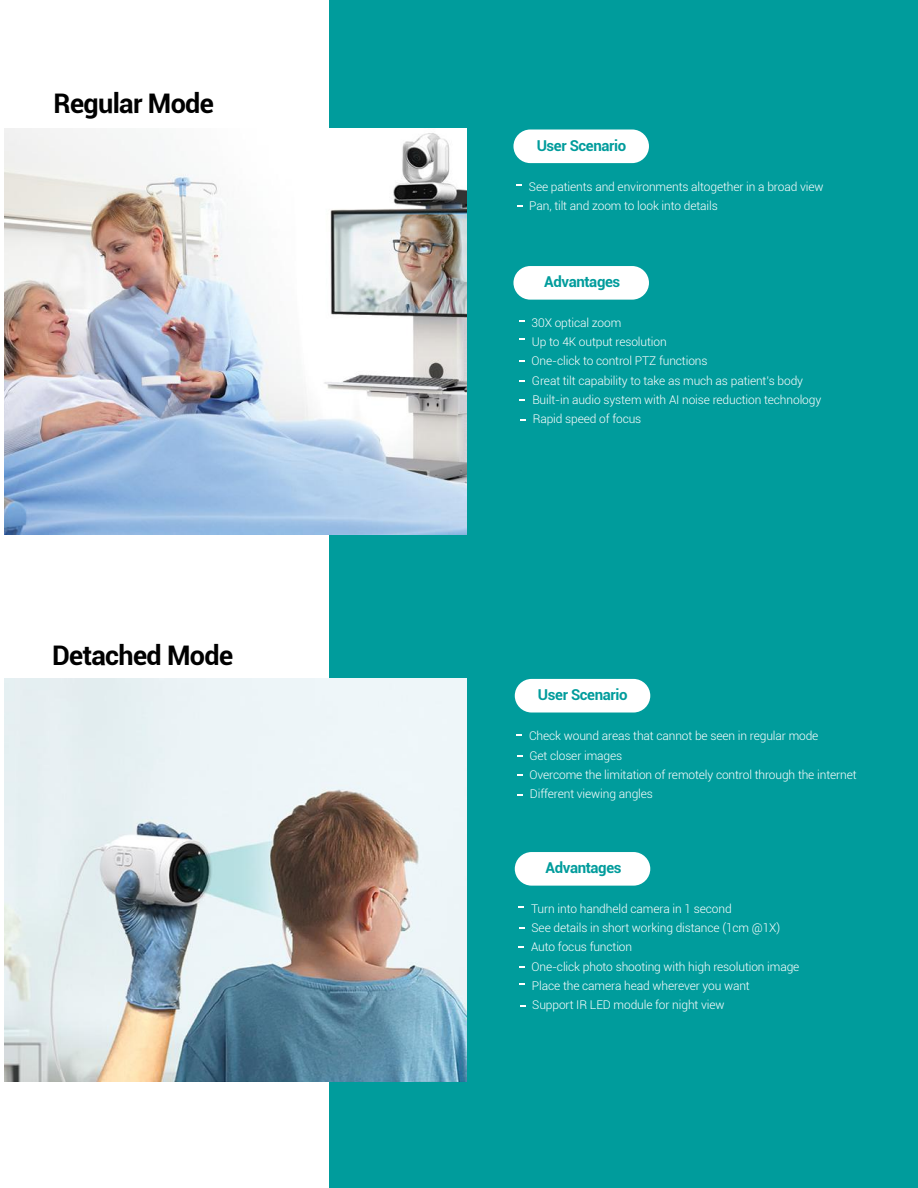
<style>
.page{position:relative;width:918px;height:1188px;background:#fff}
.page>*{position:absolute;margin:0;border:0;box-sizing:border-box;transform-origin:0 0}
.t1{font:700 27px "Roboto";letter-spacing:-.025em;color:#000}
.t2{font:700 15px "Roboto";letter-spacing:-.025em;color:#009c9c}
.t3{font:300 12px/19.4px "Roboto";letter-spacing:-.01em;color:#fff}
</style>
<div class="page">
<div style="left:330px;top:0;width:588px;height:1188px;background:#009c9c"></div>
<img style="left:4px;top:129px;width:462px;height:406px">
<img style="left:4px;top:679px;width:462px;height:402px">
<svg style="left:516px;top:734px;width:6px;height:2px"></svg>
<div style="left:513px;top:130px;width:136px;height:33px;background:#fff;border-radius:17px"></div>
<div style="left:513px;top:266px;width:136px;height:34px;background:#fff;border-radius:17px"></div>
<div style="left:515px;top:679px;width:135px;height:34px;background:#fff;border-radius:17px"></div>
<div style="left:515px;top:852px;width:135px;height:34px;background:#fff;border-radius:17px"></div>
<svg style="left:516px;top:184px;width:6px;height:2px"></svg>
<h1 class="t1" style="left:54px;top:85px;width:162px">Regular Mode</h1>
<h1 class="t1" style="left:52px;top:636px;width:183px">Detached Mode</h1>
<p class="t2" style="left:537px;top:135px;width:91px">User Scenario</p>
<p class="t3" style="left:529px;top:176px;width:296px">See patients and environments altogether in a broad view<br>Pan, tilt and zoom to look into details</p>
<p class="t2" style="left:544px;top:271px;width:78px">Advantages</p>
<p class="t3" style="left:532px;top:313px;width:291px">30X optical zoom<br>Up to 4K output resolution<br>One-click to control PTZ functions<br>Great tilt capability to take as much as patient’s body Built-in audio system with AI noise reduction technology Rapid speed of focus</p>
<p class="t2" style="left:538px;top:684px;width:91px">User Scenario</p>
<p class="t3" style="left:529px;top:726px;width:329px">Check wound areas that cannot be seen in regular mode<br>Get closer images<br>Overcome the limitation of remotely control through the internet Different viewing angles</p>
<p class="t2" style="left:546px;top:857px;width:78px">Advantages</p>
<p class="t3" style="left:531px;top:899px;width:270px">Turn into handheld camera in 1 second<br>See details in short working distance (1cm @1X)<br>Auto focus function<br>One-click photo shooting with high resolution image Place the camera head wherever you want<br>Support IR LED module for night view</p>
</div>
